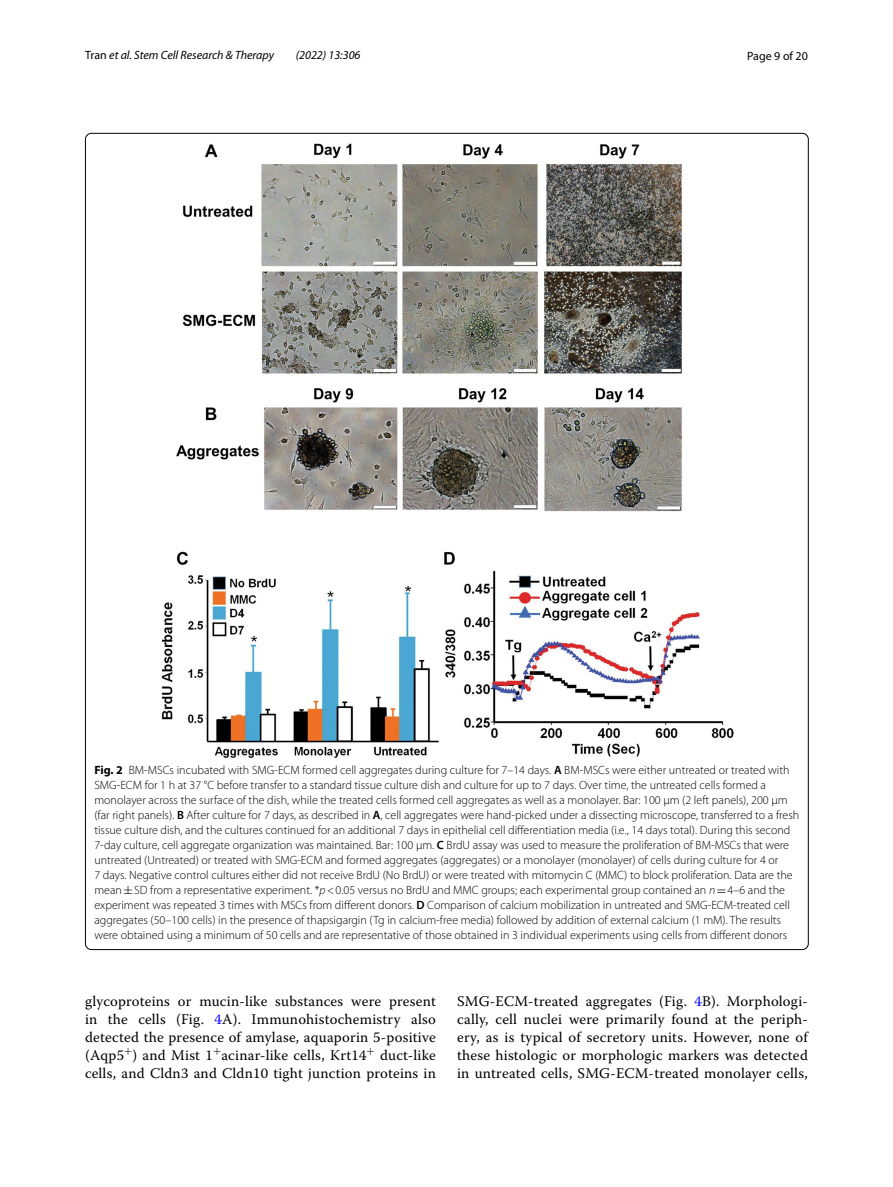
<style>
.page{position:relative;width:893px;height:1187px;background:#fff}
.page>*{position:absolute;margin:0;border:0;box-sizing:border-box;transform-origin:0 0}
.t1{font:14.7px/18px "Warnock Pro";letter-spacing:.015em;color:#000;text-align:justify}
.t2{font:300 12px/15px "Myriad Pro";color:#000}
.t3{font:italic 12px "Myriad Pro";color:#000}
.t4{font:12px "Myriad Pro";color:#000}
.s1{font-style:normal}
.s2{font-weight:700}
.s3{font-weight:600}
.s4{font-family:"MTSY";font-weight:400}
.s5{font-style:italic}
.s6{color:#00f}
</style>
<div class="page">
<img style="left:161px;top:143px;width:573px;height:616px">
<p class="t3" style="left:85px;top:48px;width:190px"><span class="s1">Tran</span> et al. Stem Cell Research &amp; Therapy</p>
<p class="t3" style="left:296px;top:48px;width:66px">(2022) 13:306</p>
<p class="t4" style="left:747px;top:48px;width:62px">Page 9 of 20</p>
<p class="t2" style="left:94px;top:762px;width:706px"><span class="s2">Fig. 2</span> BM-MSCs incubated with SMG-ECM formed cell aggregates during culture for 7–14 days. <span class="s3">A</span> BM-MSCs were either untreated or treated with SMG-ECM for 1 h at 37 °C before transfer to a standard tissue culture dish and culture for up to 7 days. Over time, the untreated cells formed a monolayer across the surface of the dish, while the treated cells formed cell aggregates as well as a monolayer. Bar: 100 µm (2 left panels), 200 µm (far right panels). <span class="s3">B</span> After culture for 7 days, as described in <span class="s3">A</span>, cell aggregates were hand-picked under a dissecting microscope, transferred to a fresh tissue culture dish, and the cultures continued for an additional 7 days in epithelial cell differentiation media (i.e., 14 days total). During this second 7-day culture, cell aggregate organization was maintained. Bar: 100 µm. <span class="s3">C</span> BrdU assay was used to measure the proliferation of BM-MSCs that were untreated (Untreated) or treated with SMG-ECM and formed aggregates (aggregates) or a monolayer (monolayer) of cells during culture for 4 or<br>7 days. Negative control cultures either did not receive BrdU (No BrdU) or were treated with mitomycin C (MMC) to block proliferation. Data are the mean<span class="s4">±</span>SD from a representative experiment. *<span class="s5">p</span>&lt;0.05 versus no BrdU and MMC groups; each experimental group contained an <span class="s5">n</span><span class="s4">=</span>4–6 and the experiment was repeated 3 times with MSCs from different donors. <span class="s3">D</span> Comparison of calcium mobilization in untreated and SMG-ECM-treated cell aggregates (50–100 cells) in the presence of thapsigargin (Tg in calcium-free media) followed by addition of external calcium (1 mM). The results were obtained using a minimum of 50 cells and are representative of those obtained in 3 individual experiments using cells from different donors</p>
<p class="t1" style="left:85px;top:991px;width:352px">glycoproteins or mucin-like substances were present in the cells (Fig. <span class="s6">4</span>A). Immunohistochemistry also detected the presence of amylase, aquaporin 5-positive (Aqp5<sup>+</sup>) and Mist 1<sup>+</sup>acinar-like cells, Krt14<sup>+</sup> duct-like cells, and Cldn3 and Cldn10 tight junction proteins in</p>
<p class="t1" style="left:457px;top:991px;width:352px">SMG-ECM-treated aggregates (Fig. <span class="s6">4</span>B). Morphologi&shy;cally, cell nuclei were primarily found at the periph&shy;ery, as is typical of secretory units. However, none of these histologic or morphologic markers was detected in untreated cells, SMG-ECM-treated monolayer cells,</p>
</div>
